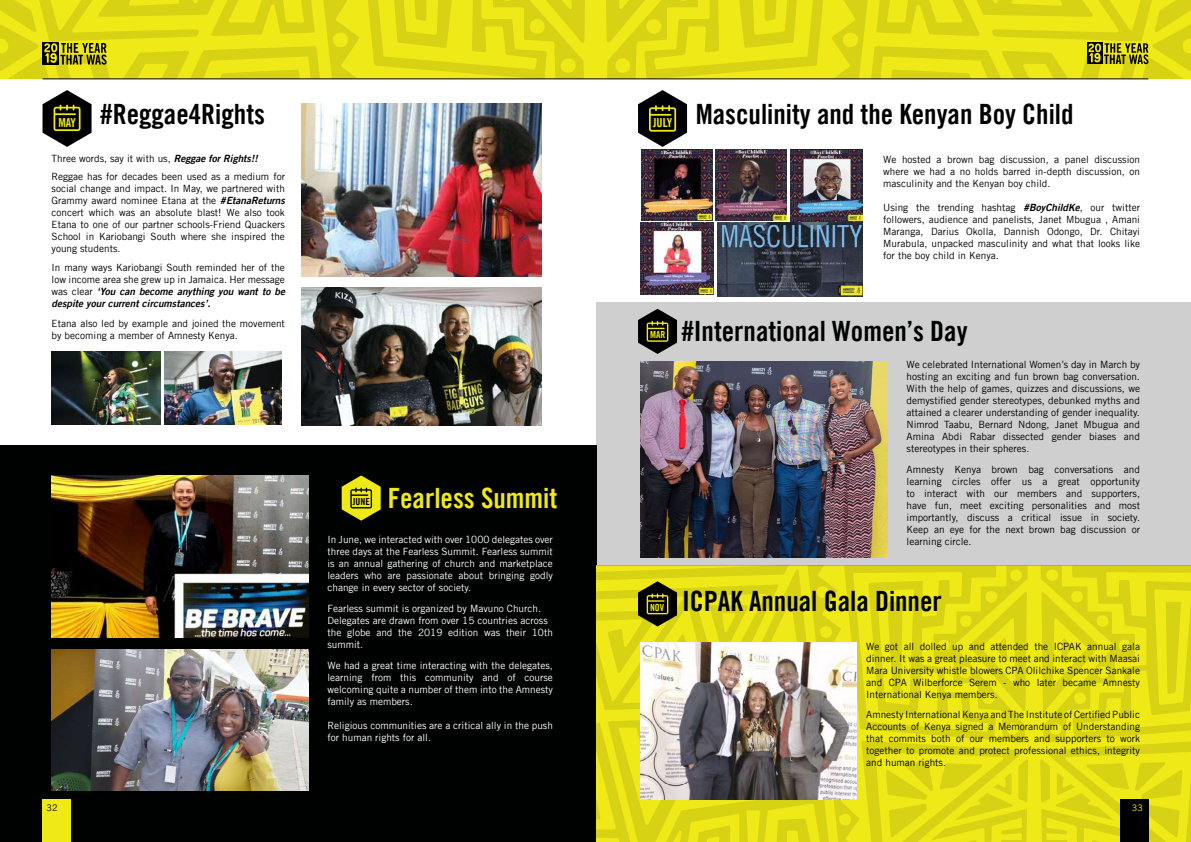
<style>
.page{position:relative;width:1191px;height:842px;background:#fff}
.page>*{position:absolute;margin:0;border:0;box-sizing:border-box;transform-origin:0 0}
.t1{font:28px "Amnesty Trade Gothic Bd Cn 20";color:#000101}
.t2{font:28px "Amnesty Trade Gothic Bd Cn 20";color:#f0e918}
.t3{font:12.4px "Amnesty Trade Gothic Bd Cn 20";color:#f0e918}
.t4{font:10px/12px "Trade Gothic LT";color:#000101;text-align:justify}
.t5{font:10px/12px "Trade Gothic LT";color:#fff;text-align:justify}
.t6{font:italic 10px/12px "Trade Gothic LT Bold Two";color:#000101}
.t7{font:9.8px "Amnesty Trade Gothic Bd Cn 20";color:#f0e918}
.t8{font:9.8px "Amnesty Trade Gothic Bd Cn 20";color:#000101}
.t9{font:9px "Trade Gothic LT";color:#000101}
.t10{font:9px "Trade Gothic LT";color:#f3ea15}
.s1{font-family:"Trade Gothic LT Bold Two";font-style:italic}
.s2{font-family:"Trade Gothic LT";font-style:normal}
</style>
<div class="page">
<div style="left:0;top:445px;width:597px;height:397px;background:#000101"></div>
<svg style="left:43px;top:90px;width:49px;height:57px"></svg>
<img style="left:52px;top:351px;width:108px;height:73px">
<img style="left:302px;top:104px;width:239px;height:173px">
<img style="left:302px;top:287px;width:239px;height:138px">
<img style="left:164px;top:351px;width:117px;height:74px">
<div style="left:43px;top:799px;width:28px;height:43px;background:#f0e918"></div>
<svg style="left:0;top:0;width:587px;height:78px"></svg>
<div style="left:597px;top:566px;width:594px;height:276px;background:#f0e918"></div>
<svg style="left:1040px;top:566px;width:151px;height:276px"></svg>
<div style="left:597px;top:302px;width:594px;height:264px;background:#cfcfcf"></div>
<svg style="left:638px;top:90px;width:49px;height:57px"></svg>
<img style="left:641px;top:150px;width:71px;height:71px">
<img style="left:717px;top:223px;width:145px;height:73px">
<img style="left:715px;top:150px;width:72px;height:71px">
<img style="left:791px;top:149px;width:71px;height:72px">
<img style="left:641px;top:223px;width:72px;height:71px">
<img style="left:641px;top:361px;width:246px;height:197px">
<img style="left:52px;top:649px;width:256px;height:141px">
<svg style="left:638px;top:309px;width:39px;height:45px"></svg>
<svg style="left:597px;top:566px;width:431px;height:276px"></svg>
<svg style="left:342px;top:475px;width:39px;height:46px"></svg>
<img style="left:52px;top:475px;width:256px;height:163px">
<div style="left:1120px;top:799px;width:28px;height:43px;background:#000"></div>
<hr style="left:43px;top:78px;width:1105px;height:1px;background:#000">
<svg style="left:603px;top:0;width:588px;height:78px"></svg>
<h1 class="t1" style="left:100px;top:97px;width:166px">#Reggae4Rights</h1>
<p class="t4" style="left:52px;top:149px;width:235px;line-height:18px">Three words, say it with us, <span class="s1">Reggae for Rights!!<br></span>Reggae has for decades been used as a medium for</p>
<p class="t4" style="left:52px;top:182px;width:235px">social change and impact. In May, we partnered with Grammy award nominee Etana at the <span class="s1">#EtanaReturns </span>concert which was an absolute blast! We also took Etana to one of our partner schools-Friend Quackers School in Kariobangi South where she inspired the young students.</p>
<p class="t4" style="left:52px;top:261px;width:235px">In many ways Kariobangi South reminded her of the low income area she grew up in Jamaica. Her message</p>
<p class="t6" style="left:52px;top:285px;width:235px"><span class="s2">was clear</span> ‘You can become anything you want to be despite your current circumstances’.</p>
<p class="t4" style="left:52px;top:317px;width:235px">Etana also led by example and joined the movement by becoming a member of Amnesty Kenya.</p>
<p class="t3" style="left:58px;top:115px;width:19px">MAY</p>
<p class="t3" style="left:653px;top:115px;width:21px">JULY</p>
<h1 class="t1" style="left:695px;top:97px;width:379px">Masculinity and the Kenyan Boy Child</h1>
<p class="t4" style="left:883px;top:154px;width:258px">We hosted a brown bag discussion, a panel discussion where we had a no holds barred in-depth discussion, on masculinity and the Kenyan boy child.</p>
<p class="t4" style="left:883px;top:202px;width:258px">Using the trending hashtag <span class="s1">#BoyChildKe</span>, our twitter followers, audience and panelists, Janet Mbugua , Amani Maranga, Darius Okolla, Dannish Odongo, Dr. Chitayi Murabula, unpacked masculinity and what that looks like for the boy child in Kenya.</p>
<p class="t7" style="left:650px;top:329px;width:17px">MAR</p>
<h1 class="t1" style="left:681px;top:314px;width:288px">#International Women’s Day</h1>
<p class="t8" style="left:353px;top:496px;width:18px">JUNE</p>
<h1 class="t2" style="left:388px;top:481px;width:171px">Fearless Summit</h1>
<p class="t5" style="left:327px;top:533px;width:227px">In June, we interacted with over 1000 delegates over three days at the Fearless Summit. Fearless summit is an annual gathering of church and marketplace leaders who are passionate about bringing godly change in every sector of society.</p>
<p class="t5" style="left:327px;top:602px;width:227px;text-align:left">Fearless summit is organized by Mavuno Church.<br>Delegates are drawn from over 15 countries across the globe and the 2019 edition was their 10th summit.</p>
<p class="t5" style="left:327px;top:659px;width:227px">We had a great time interacting with the delegates, learning from this community and of course welcoming quite a number of them into the Amnesty family as members.</p>
<p class="t5" style="left:327px;top:719px;width:227px">Religious communities are a critical ally in the push for human rights for all.</p>
<p class="t7" style="left:650px;top:601px;width:16px">NOV</p>
<p class="t4" style="left:906px;top:359px;width:235px">We celebrated International Women’s day in March by hosting an exciting and fun brown bag conversation.<br>With the help of games, quizzes and discussions, we demystified gender stereotypes, debunked myths and attained a clearer understanding of gender inequality.<br>Nimrod Taabu, Bernard Ndong, Janet Mbugua and Amina Abdi Rabar dissected gender biases and stereotypes in their spheres.</p>
<p class="t4" style="left:906px;top:464px;width:235px">Amnesty Kenya brown bag conversations and learning circles offer us a great opportunity to interact with our members and supporters, have fun, meet exciting personalities and most importantly, discuss a critical issue in society.<br>Keep an eye for the next brown bag discussion or learning circle.</p>
<h1 class="t1" style="left:682px;top:584px;width:261px">ICPAK Annual Gala Dinner</h1>
<p class="t4" style="left:866px;top:640px;width:275px">We got all dolled up and attended the ICPAK annual gala dinner. It was a great pleasure to meet and interact with Maasai Mara University whistle blowers CPA Olilchike Spencer Sankale and CPA Wilberforce Serem - who later became Amnesty International Kenya members.</p>
<p class="t4" style="left:866px;top:708px;width:275px">Amnesty International Kenya and The Institute of Certified Public Accounts of Kenya signed a Memorandum of Understanding that commits both of our members and supporters to work together to promote and protect professional ethics, integrity and human rights.</p>
<p class="t9" style="left:47px;top:802px;width:12px">32</p>
<p class="t10" style="left:1132px;top:802px;width:12px">33</p>
</div>
